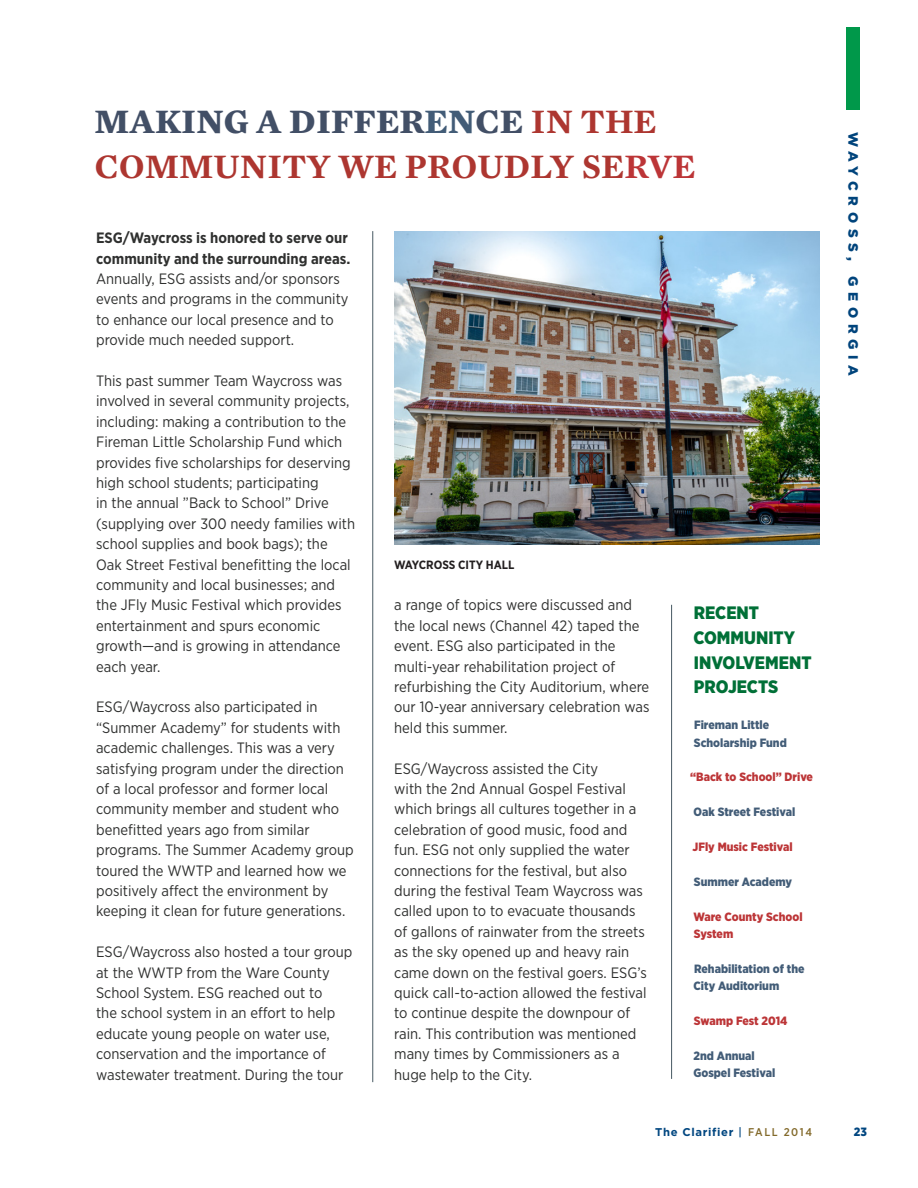
<style>
.page{position:relative;width:918px;height:1188px;background:#fff}
.page>*{position:absolute;margin:0;border:0;box-sizing:border-box;transform-origin:0 0}
.t1{font:600 34.95px/45px "Mercury Text G1";color:#ad3630}
.t2{font:900 18px "Gotham Narrow";color:#007037}
.t3{font:15px/20.4px "Gotham Narrow";color:#2f302f}
.t4{font:900 13.5px "Gotham";letter-spacing:.42em;color:#00447c}
.t5{font:900 12px/17.4px "Gotham Narrow";color:#425c77}
.t6{font:900 12px "Gotham Narrow";color:#bc3537}
.t7{font:700 12px "Gotham Narrow";color:#231f20}
.t8{font:900 12px "Gotham Narrow";color:#004680}
.t9{font:700 11.25px "Gotham";letter-spacing:.06em;color:#004680}
.s1{font-weight:700;color:#424f66}
.s2{font-weight:700;color:#425c77}
.s3{color:#bc3537}
.s4{font-weight:700}
.s5{font-family:"Gotham Narrow";font-weight:500}
.s6{font-family:"Gotham Narrow";font-weight:500;color:#82692a}
</style>
<div class="page">
<img style="left:394px;top:231px;width:426px;height:313px">
<hr style="left:372px;top:231px;width:1px;height:851px;background:#475962">
<div style="left:846px;top:27px;width:14px;height:82px;background:#00984a"></div>
<hr style="left:671px;top:605px;width:1px;height:474px;background:#475962">
<p class="t1" style="left:95px;top:97px;width:603px"><span class="s1">MAKING A DIFFER</span><span class="s2">EN</span><span class="s1">CE</span> IN THE<br>COMMUNITY WE PROUDLY SE<span class="s3">RVE</span></p>
<p class="t3" style="left:96px;top:227px;width:256px"><span class="s4">ESG/Waycross is honored to serve our community and the surrounding areas.<br></span>Annually, ESG assists and/or sponsors events and programs in the community to enhance our local presence and to provide much needed support.</p>
<p class="t3" style="left:96px;top:370px;width:261px">This past summer Team Waycross was involved in several community projects, including: making a contribution to the Fireman Little Scholarship Fund which provides five scholarships for deserving high school students; participating<br>in the annual ”Back to School” Drive (supplying over 300 needy families with school supplies and book bags); the Oak Street Festival benefitting the local community and local businesses; and the JFly Music Festival which provides entertainment and spurs economic growth—and is growing in attendance each year.</p>
<p class="t3" style="left:96px;top:697px;width:259px">ESG/Waycross also participated in “Summer Academy” for students with academic challenges. This was a very satisfying program under the direction of a local professor and former local community member and student who benefitted years ago from similar programs. The Summer Academy group toured the WWTP and learned how we positively affect the environment by keeping it clean for future generations.</p>
<p class="t3" style="left:96px;top:941px;width:258px">ESG/Waycross also hosted a tour group at the WWTP from the Ware County School System. ESG reached out to<br>the school system in an effort to help educate young people on water use, conservation and the importance of wastewater treatment. During the tour</p>
<p class="t7" style="left:394px;top:557px;width:122px">WAYCROSS CITY HALL</p>
<p class="t3" style="left:394px;top:595px;width:257px">a range of topics were discussed and the local news (Channel 42) taped the event. ESG also participated in the multi-year rehabilitation project of refurbishing the City Auditorium, where our 10-year anniversary celebration was held this summer.</p>
<p class="t3" style="left:394px;top:758px;width:254px">ESG/Waycross assisted the City<br>with the 2nd Annual Gospel Festival which brings all cultures together in a celebration of good music, food and fun. ESG not only supplied the water connections for the festival, but also during the festival Team Waycross was called upon to to evacuate thousands of gallons of rainwater from the streets as the sky opened up and heavy rain came down on the festival goers. ESG’s quick call-to-action allowed the festival to continue despite the downpour of rain. This contribution was mentioned many times by Commissioners as a huge help to the City.</p>
<p class="t2" style="left:694px;top:601px;width:67px">RECENT</p>
<p class="t2" style="left:693px;top:626px;width:103px">COMMUNITY</p>
<p class="t2" style="left:694px;top:650px;width:119px">INVOLVEMENT</p>
<p class="t2" style="left:694px;top:675px;width:86px">PROJECTS</p>
<p class="t5" style="left:694px;top:716px;width:94px">Fireman Little<br>Scholarship Fund</p>
<p class="t6" style="left:690px;top:769px;width:124px">“Back to School” Drive</p>
<p class="t5" style="left:694px;top:803px;width:103px">Oak Street Festival</p>
<p class="t6" style="left:693px;top:839px;width:102px">JFly Music Festival</p>
<p class="t5" style="left:694px;top:873px;width:100px">Summer Academy</p>
<p class="t6" style="left:694px;top:908px;width:110px">Ware County School</p>
<p class="t6" style="left:694px;top:926px;width:41px">System</p>
<p class="t5" style="left:694px;top:960px;width:112px">Rehabilitation of the</p>
<p class="t5" style="left:694px;top:977px;width:87px">City Auditorium</p>
<p class="t6" style="left:694px;top:1013px;width:95px">Swamp Fest 2014</p>
<p class="t5" style="left:694px;top:1047px;width:63px">2nd Annual</p>
<p class="t5" style="left:694px;top:1064px;width:83px">Gospel Festival</p>
<p class="t4" style="left:861px;top:132px;width:246px;rotate:90deg">WAYCROSS, GEORGIA</p>
<p class="t9" style="left:655px;top:1126px;width:158px">The Clarifier <span class="s5">|</span> <span class="s6">FALL 2014</span></p>
<p class="t8" style="left:854px;top:1124px;width:15px">23</p>
</div>
